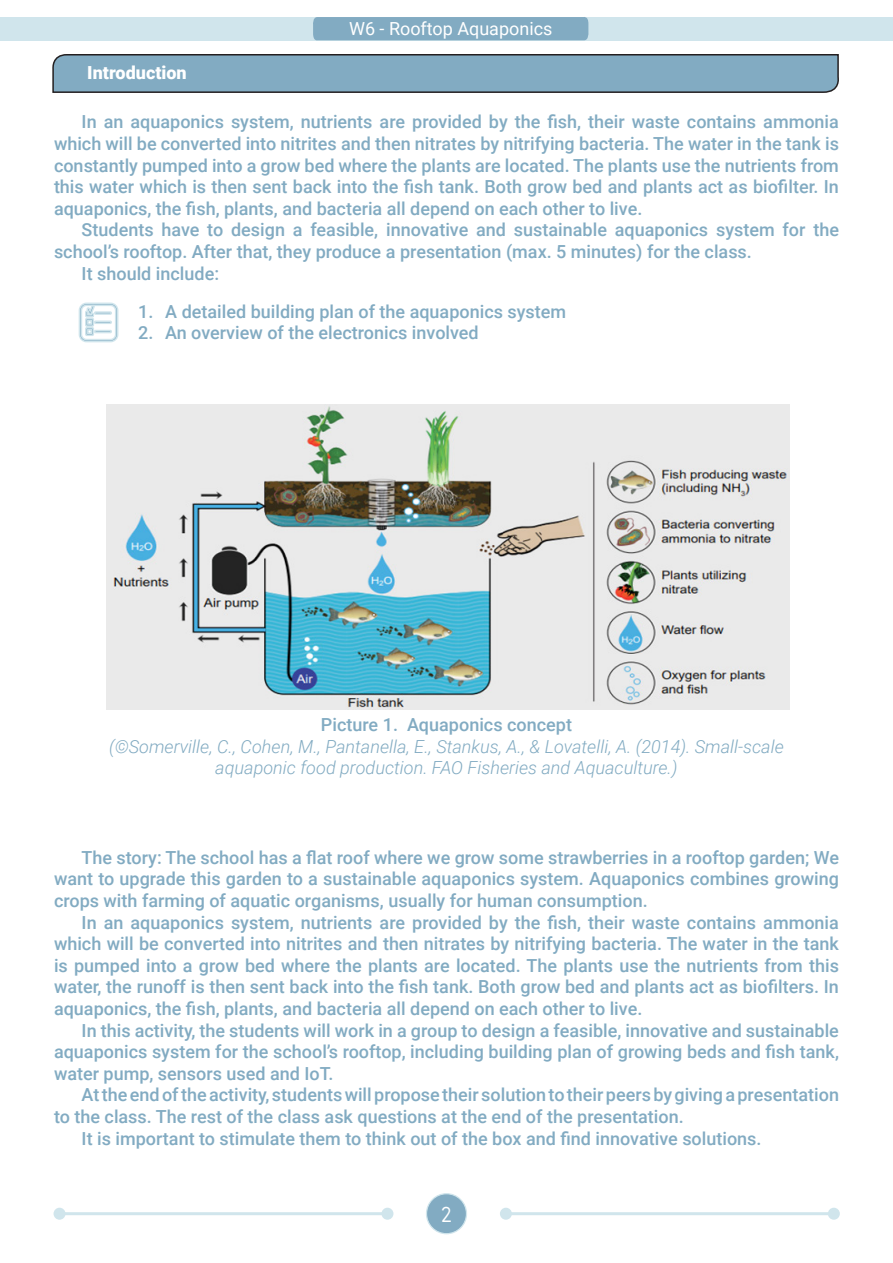
<style>
.page{position:relative;width:893px;height:1263px;background:#fff}
.page>*{position:absolute;margin:0;border:0;box-sizing:border-box;transform-origin:0 0}
.t1{font:21px "TG Neuramatica";color:#fff}
.t2{font:500 18px/21.6px "Roboto";color:#82abc2;text-align:justify}
.t3{font:italic 300 18px "Roboto";color:#82abc2}
.t4{font:18px "Roboto";color:#fff}
.t5{font:900 18px "Roboto";color:#fff}
</style>
<div class="page">
<div style="left:426px;top:1194px;width:40px;height:40px;background:#82abc2;border-radius:50%"></div>
<div style="left:426px;top:1193px;width:41px;height:41px;border:1px solid #d0e5ec;border-radius:50%"></div>
<div style="left:0;top:17px;width:893px;height:23px;background:#d0e5ec"></div>
<div style="left:312px;top:17px;width:277px;height:24px;background:#82abc2"></div>
<hr style="left:506px;top:1212px;width:328px;height:3px;background:#d0e5ec">
<div style="left:500px;top:1208px;width:12px;height:12px;background:#d0e5ec;border-radius:50%"></div>
<div style="left:828px;top:1208px;width:12px;height:12px;background:#d0e5ec;border-radius:50%"></div>
<hr style="left:60px;top:1212px;width:327px;height:3px;background:#d0e5ec">
<div style="left:54px;top:1208px;width:12px;height:12px;background:#d0e5ec;border-radius:50%"></div>
<div style="left:381px;top:1208px;width:12px;height:12px;background:#d0e5ec;border-radius:50%"></div>
<svg style="left:52px;top:54px;width:787px;height:39px;background:#7aa0b5"></svg>
<svg style="left:78px;top:302px;width:41px;height:41px"></svg>
<img style="left:106px;top:405px;width:684px;height:304px">
<p class="t4" style="left:349px;top:16px;width:205px">W6 - Rooftop Aquaponics</p>
<p class="t5" style="left:87px;top:60px;width:101px">Introduction</p>
<p class="t2" style="left:54px;top:110px;width:786px;text-indent:28px">In an aquaponics system, nutrients are provided by the fish, their waste contains ammonia which will be converted into nitrites and then nitrates by nitrifying bacteria. The water in the tank is constantly pumped into a grow bed where the plants are located. The plants use the nutrients from this water which is then sent back into the fish tank. Both grow bed and plants act as biofilter. In aquaponics, the fish, plants, and bacteria all depend on each other to live.</p>
<p class="t2" style="left:54px;top:218px;width:786px;text-indent:28px">Students have to design a feasible, innovative and sustainable aquaponics system for the school’s rooftop. After that, they produce a presentation (max. 5 minutes) for the class.</p>
<p class="t2" style="left:82px;top:262px;width:139px">It should include:</p>
<p class="t2" style="left:138px;top:300px;width:429px">1. A detailed building plan of the aquaponics system</p>
<p class="t2" style="left:138px;top:321px;width:342px">2. An overview of the electronics involved</p>
<p class="t2" style="left:321px;top:713px;width:253px">Picture 1. Aquaponics concept</p>
<p class="t3" style="left:109px;top:734px;width:676px">(©Somerville, C., Cohen, M., Pantanella, E., Stankus, A., &amp; Lovatelli, A. (2014). Small-scale</p>
<p class="t3" style="left:215px;top:755px;width:464px">aquaponic food production. FAO Fisheries and Aquaculture.)</p>
<p class="t2" style="left:54px;top:846px;width:786px;text-indent:28px">The story: The school has a flat roof where we grow some strawberries in a rooftop garden; We want to upgrade this garden to a sustainable aquaponics system. Aquaponics combines growing crops with farming of aquatic organisms, usually for human consumption.</p>
<p class="t2" style="left:54px;top:911px;width:786px;text-indent:28px">In an aquaponics system, nutrients are provided by the fish, their waste contains ammonia which will be converted into nitrites and then nitrates by nitrifying bacteria. The water in the tank is pumped into a grow bed where the plants are located. The plants use the nutrients from this water, the runoff is then sent back into the fish tank. Both grow bed and plants act as biofilters. In aquaponics, the fish, plants, and bacteria all depend on each other to live.</p>
<p class="t2" style="left:54px;top:1019px;width:786px;text-indent:28px">In this activity, the students will work in a group to design a feasible, innovative and sustainable aquaponics system for the school’s rooftop, including building plan of growing beds and fish tank, water pump, sensors used and IoT.</p>
<p class="t2" style="left:54px;top:1083px;width:786px;text-indent:28px">At the end of the activity, students will propose their solution to their peers by giving a presentation to the class. The rest of the class ask questions at the end of the presentation.</p>
<p class="t2" style="left:82px;top:1127px;width:681px">It is important to stimulate them to think out of the box and find innovative solutions.</p>
<p class="t1" style="left:441px;top:1200px;width:13px">2</p>
</div>
